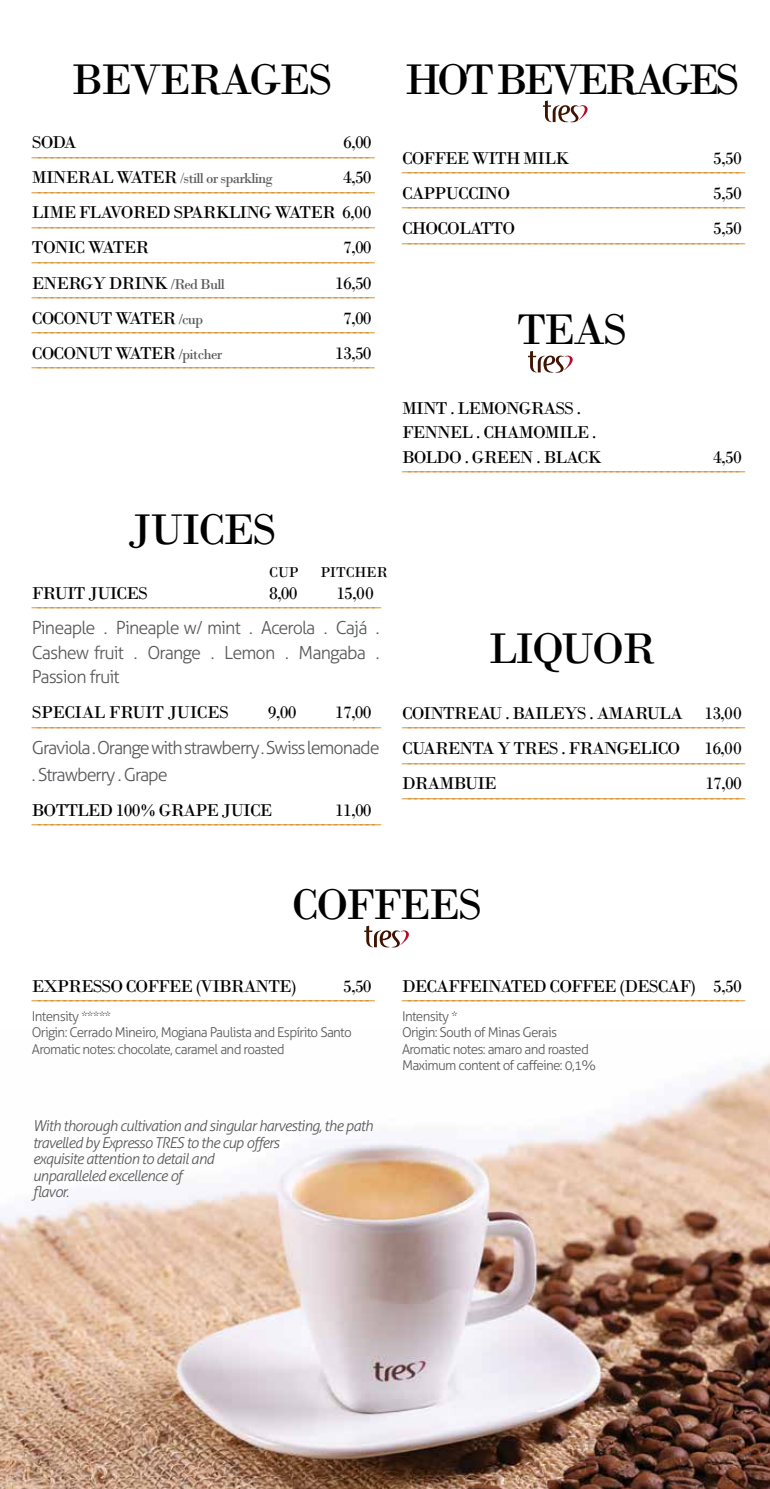
<style>
.page{position:relative;width:770px;height:1489px;background:#fff}
.page>*{position:absolute;margin:0;border:0;box-sizing:border-box;transform-origin:0 0}
.t1{font:45px "Bodoni";letter-spacing:-.05em;color:#000}
.t2{font:45px "Bodoni";letter-spacing:-.1em;color:#000}
.t3{font:18px/27.6px "Bodoni";letter-spacing:-.05em;color:#d18516}
.t4{font:18px/24.6px "Bodoni";letter-spacing:-.05em;color:#000}
.t5{font:300 18px/24.6px "Aller";letter-spacing:-.06em;color:#58595b;text-align:justify}
.t6{font:18px "Bodoni";letter-spacing:-.03em;color:#000}
.t7{font:italic 300 15px/16.5px "Aller";letter-spacing:-.05em;color:#58595b}
.t8{font:15px "Bodoni";letter-spacing:-.05em;color:#58595b}
.t9{font:15px "Bodoni";letter-spacing:-.02em;color:#000}
.t10{font:300 13.5px/16.5px "Aller";letter-spacing:-.05em;color:#58595b}
.s1{font-size:18px;color:#000}
.s2{color:#797a7d}
.s3{color:#000}
.s4{font-size:15px;color:#58595b}
</style>
<div class="page">
<img style="left:0;top:1061px;width:770px;height:427px">
<svg style="left:364px;top:925px;width:45px;height:22px"></svg>
<svg style="left:543px;top:100px;width:44px;height:22px"></svg>
<svg style="left:528px;top:351px;width:44px;height:21px"></svg>
<h1 class="t1" style="left:71px;top:52px;width:262px">BEVERAGES</h1>
<h1 class="t2" style="left:405px;top:52px;width:336px">HOT BEVERAGES</h1>
<p class="t4" style="left:32px;top:130px;width:46px">SODA</p>
<p class="t4" style="left:343px;top:130px;width:30px">6,00</p>
<p class="t3" style="left:32px;top:136px;width:344px">______________________________________________________</p>
<p class="t8" style="left:32px;top:169px;width:242px"><span class="s1">MINERAL WATER</span> <span class="s2">/</span>still or sparkling</p>
<p class="t4" style="left:343px;top:165px;width:30px">4,50</p>
<p class="t3" style="left:32px;top:171px;width:344px">______________________________________________________</p>
<p class="t4" style="left:32px;top:200px;width:341px">LIME FLAVORED SPARKLING WATER 6,00</p>
<p class="t3" style="left:32px;top:206px;width:344px">______________________________________________________</p>
<p class="t4" style="left:32px;top:235px;width:119px">TONIC WATER</p>
<p class="t4" style="left:343px;top:235px;width:30px">7,00</p>
<p class="t3" style="left:32px;top:241px;width:344px">______________________________________________________<br><span class="s3">ENERGY DRINK</span> <span class="s4">/Red Bull</span></p>
<p class="t4" style="left:335px;top:270px;width:38px">16,50</p>
<p class="t3" style="left:32px;top:276px;width:344px">______________________________________________________<br><span class="s3">COCONUT WATER</span> <span class="s4">/cup</span></p>
<p class="t4" style="left:343px;top:306px;width:30px">7,00</p>
<p class="t3" style="left:32px;top:312px;width:344px">______________________________________________________<br><span class="s3">COCONUT WATER</span> <span class="s4">/pitcher</span></p>
<p class="t4" style="left:335px;top:341px;width:38px">13,50</p>
<p class="t3" style="left:32px;top:347px;width:344px">______________________________________________________</p>
<p class="t4" style="left:402px;top:146px;width:169px">COFFEE WITH MILK</p>
<p class="t4" style="left:713px;top:146px;width:30px">5,50</p>
<p class="t3" style="left:402px;top:152px;width:344px">______________________________________________________</p>
<p class="t4" style="left:402px;top:181px;width:110px">CAPPUCCINO</p>
<p class="t4" style="left:713px;top:181px;width:30px">5,50</p>
<p class="t3" style="left:402px;top:187px;width:344px">______________________________________________________</p>
<p class="t4" style="left:402px;top:216px;width:115px">CHOCOLATTO</p>
<p class="t4" style="left:713px;top:216px;width:30px">5,50</p>
<p class="t3" style="left:402px;top:222px;width:344px">______________________________________________________</p>
<h1 class="t1" style="left:517px;top:302px;width:111px">TEAS</h1>
<p class="t4" style="left:402px;top:395px;width:201px">MINT . LEMONGRASS .<br>FENNEL . CHAMOMILE .<br>BOLDO . GREEN . BLACK</p>
<p class="t4" style="left:713px;top:444px;width:30px">4,50</p>
<p class="t3" style="left:402px;top:450px;width:344px">______________________________________________________</p>
<h1 class="t1" style="left:127px;top:503px;width:151px">JUICES</h1>
<p class="t9" style="left:269px;top:563px;width:31px">CUP</p>
<p class="t9" style="left:320px;top:563px;width:69px">PITCHER</p>
<p class="t4" style="left:32px;top:581px;width:117px">FRUIT JUICES</p>
<p class="t4" style="left:269px;top:581px;width:30px">8,00</p>
<p class="t4" style="left:336px;top:581px;width:39px">15,00</p>
<p class="t3" style="left:32px;top:587px;width:351px">_______________________________________________________</p>
<p class="t5" style="left:32px;top:615px;width:349px">Pineaple . Pineaple w/ mint . Acerola . Cajá .<br>Cashew fruit . Orange . Lemon . Mangaba .<br>Passion fruit</p>
<p class="t6" style="left:32px;top:701px;width:198px">SPECIAL FRUIT JUICES</p>
<p class="t4" style="left:268px;top:700px;width:30px">9,00</p>
<p class="t4" style="left:335px;top:700px;width:38px">17,00</p>
<p class="t3" style="left:32px;top:706px;width:351px">_______________________________________________________</p>
<p class="t5" style="left:32px;top:733px;width:349px;line-height:27px">Graviola . Orange with strawberry . Swiss lemonade . Strawberry . Grape</p>
<p class="t4" style="left:32px;top:797px;width:242px">BOTTLED 100% GRAPE JUICE</p>
<p class="t4" style="left:335px;top:797px;width:38px">11,00</p>
<p class="t3" style="left:32px;top:803px;width:351px">_______________________________________________________</p>
<h1 class="t1" style="left:488px;top:621px;width:169px">LIQUOR</h1>
<p class="t4" style="left:402px;top:701px;width:341px">COINTREAU . BAILEYS . AMARULA 13,00</p>
<p class="t3" style="left:402px;top:707px;width:344px">______________________________________________________</p>
<p class="t4" style="left:402px;top:736px;width:280px">CUARENTA Y TRES . FRANGELICO</p>
<p class="t4" style="left:704px;top:736px;width:39px">16,00</p>
<p class="t3" style="left:402px;top:742px;width:344px">______________________________________________________</p>
<p class="t4" style="left:402px;top:771px;width:96px">DRAMBUIE</p>
<p class="t4" style="left:705px;top:771px;width:38px">17,00</p>
<p class="t3" style="left:402px;top:777px;width:344px">______________________________________________________</p>
<h1 class="t1" style="left:292px;top:877px;width:192px">COFFEES</h1>
<p class="t4" style="left:32px;top:973px;width:266px">EXPRESSO COFFEE (VIBRANTE)</p>
<p class="t4" style="left:343px;top:973px;width:30px">5,50</p>
<p class="t3" style="left:32px;top:979px;width:344px">______________________________________________________</p>
<p class="t10" style="left:32px;top:1007px;width:321px">Intensity *****<br>Origin: Cerrado Mineiro, Mogiana Paulista and Espírito Santo<br>Aromatic notes: chocolate, caramel and roasted</p>
<p class="t7" style="left:33px;top:1117px;width:342px">With thorough cultivation and singular harvesting, the path travelled by Expresso TRES to the cup offers<br>exquisite attention to detail and<br>unparalleled excellence of<br>flavor.</p>
<p class="t4" style="left:402px;top:973px;width:341px">DECAFFEINATED COFFEE (DESCAF) 5,50</p>
<p class="t3" style="left:402px;top:979px;width:344px">______________________________________________________</p>
<p class="t10" style="left:402px;top:1007px;width:195px">Intensity *<br>Origin: South of Minas Gerais<br>Aromatic notes: amaro and roasted<br>Maximum content of caffeine: 0,1%</p>
</div>
